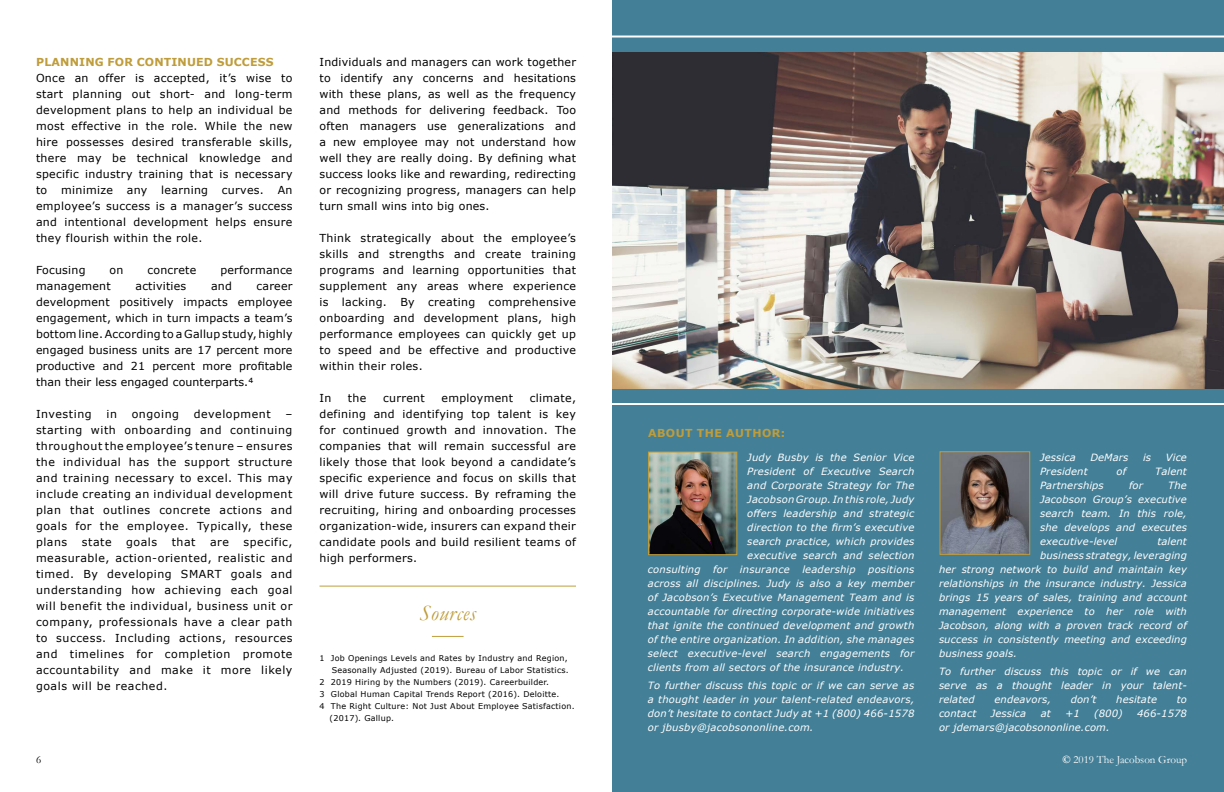
<style>
.page{position:relative;width:1224px;height:792px;background:#fff}
.page>*{position:absolute;margin:0;border:0;box-sizing:border-box;transform-origin:0 0}
.t1{font:italic 22px "Garamond";letter-spacing:.02em;color:#bf9d3b}
.t2{font:11px/16px "Verdana";letter-spacing:.03em;color:#000;text-align:justify}
.t3{font:700 11px "Verdana";letter-spacing:.015em;color:#bf9d3b}
.t4{font:11px "Verdana";letter-spacing:.05em;color:#000}
.t5{font:11px "Garamond";color:#fff}
.t6{font:700 11px "Verdana";letter-spacing:.04em;color:#bf9d3b}
.t7{font:11px "Garamond";color:#000}
.t8{font:italic 10px/14px "Verdana";letter-spacing:.02em;color:#fff;text-align:justify}
.t9{font:8px "Verdana";letter-spacing:.03em;color:#000}
.s1{font-weight:700}
</style>
<div class="page">
<hr style="left:432px;top:636px;width:32px;height:1px;background:#bf9d3b">
<hr style="left:320px;top:586px;width:256px;height:1px;background:#bf9d3b">
<div style="left:612px;top:0;width:612px;height:792px;background:#437f97"></div>
<svg style="left:612px;top:36px;width:612px;height:369px"></svg>
<img style="left:612px;top:52px;width:612px;height:336px">
<img style="left:942px;top:453px;width:86px;height:100px">
<div style="left:940px;top:451px;width:90px;height:104px;border:1px solid #bf9d3b"></div>
<img style="left:650px;top:454px;width:85px;height:99px">
<div style="left:648px;top:452px;width:89px;height:103px;border:1px solid #bf9d3b"></div>
<p class="t3" style="left:36px;top:54px;width:239px">PLANNING FOR CONTINUED SUCCESS</p>
<p class="t2" style="left:36px;top:70px;width:258px">Once an offer is accepted, it’s wise to start planning out short- and long-term development plans to help an individual be most effective in the role. While the new hire possesses desired transferable skills, there may be technical knowledge and specific industry training that is necessary to minimize any learning curves. An employee’s success is a manager’s success and intentional development helps ensure they flourish within the role.</p>
<p class="t2" style="left:36px;top:262px;width:51px">Focusing</p>
<p class="t2" style="left:110px;top:262px;width:15px">on</p>
<p class="t2" style="left:148px;top:262px;width:50px">concrete</p>
<p class="t2" style="left:220px;top:262px;width:74px">performance</p>
<p class="t2" style="left:36px;top:278px;width:76px">management</p>
<p class="t2" style="left:136px;top:278px;width:52px">activities</p>
<p class="t2" style="left:211px;top:278px;width:22px">and</p>
<p class="t2" style="left:36px;top:278px;width:258px;text-indent:221px">career development positively impacts employee engagement, which in turn impacts a team’s bottom line. According to a Gallup study, highly engaged business units are 17 percent more productive and 21 percent more profitable than their less engaged counterparts.4</p>
<p class="t4" style="left:36px;top:407px;width:57px">Investing</p>
<p class="t2" style="left:106px;top:406px;width:12px">in</p>
<p class="t4" style="left:132px;top:407px;width:49px">ongoing</p>
<p class="t4" style="left:194px;top:407px;width:78px">development</p>
<p class="t2" style="left:36px;top:406px;width:258px;text-indent:250px">– starting with onboarding and continuing throughout the employee’s tenure – ensures the individual has the support structure and training necessary to excel. This may include creating an individual development plan that outlines concrete actions and goals for the employee. Typically, these plans</p>
<p class="t2" style="left:36px;top:534px;width:258px;text-indent:208px">specific, measurable, action-oriented, realistic and timed. By developing SMART goals and understanding how achieving each goal will benefit the individual, business unit or company, professionals have a clear path to success. Including actions, resources and timelines for completion promote accountability and make it more likely goals will be reached.</p>
<p class="t2" style="left:82px;top:534px;width:31px">state</p>
<p class="t2" style="left:126px;top:534px;width:33px">goals</p>
<p class="t2" style="left:172px;top:534px;width:25px">that</p>
<p class="t2" style="left:210px;top:534px;width:20px">are</p>
<p class="t7" style="left:36px;top:752px;width:7px">6</p>
<p class="t2" style="left:320px;top:54px;width:258px">Individuals and managers can work together to identify any concerns and hesitations with these plans, as well as the frequency and methods for delivering feedback. Too often managers use generalizations and a new employee may not understand how well they are really doing. By defining what success looks like and rewarding, redirecting or recognizing progress, managers can help turn small wins into big ones.</p>
<p class="t2" style="left:320px;top:230px;width:258px">Think strategically about the employee’s skills and strengths and create training programs and learning opportunities that supplement any areas where experience is lacking. By creating comprehensive onboarding and development plans, high performance employees can quickly get up to speed and be effective and productive within their roles.</p>
<p class="t2" style="left:320px;top:390px;width:13px">In</p>
<p class="t2" style="left:348px;top:390px;width:20px">the</p>
<p class="t2" style="left:383px;top:390px;width:43px">current</p>
<p class="t2" style="left:441px;top:390px;width:73px">employment</p>
<p class="t2" style="left:320px;top:390px;width:258px;text-indent:210px">climate, defining and identifying top talent is key for continued growth and innovation. The companies that will remain successful are likely those that look beyond a candidate’s specific experience and focus on skills that will drive future success. By reframing the recruiting, hiring and onboarding processes organization-wide, insurers can expand their candidate pools and build resilient teams of high performers.</p>
<h1 class="t1" style="left:419px;top:598px;width:58px">Sources</h1>
<p class="t9" style="left:320px;top:652px;width:250px">1 Job Openings Levels and Rates by Industry and Region,</p>
<p class="t9" style="left:332px;top:664px;width:239px">Seasonally Adjusted (2019). Bureau of Labor Statistics.</p>
<p class="t9" style="left:320px;top:676px;width:231px">2 2019 Hiring by the Numbers (2019). Careerbuilder.</p>
<p class="t9" style="left:320px;top:688px;width:242px">3 Global Human Capital Trends Report (2016). Deloitte.</p>
<p class="t9" style="left:320px;top:700px;width:257px">4 The Right Culture: Not Just About Employee Satisfaction.</p>
<p class="t9" style="left:330px;top:712px;width:66px">(2017). Gallup.</p>
<p class="t6" style="left:648px;top:425px;width:139px">ABOUT THE AUTHOR:</p>
<p class="t8" style="left:747px;top:450px;width:169px">Judy Busby is the Senior Vice</p>
<p class="t8" style="left:747px;top:464px;width:169px">President of Executive Search</p>
<p class="t8" style="left:747px;top:478px;width:169px">and Corporate Strategy for The</p>
<p class="t8" style="left:747px;top:492px;width:169px">Jacobson Group. In this role, Judy</p>
<p class="t8" style="left:747px;top:506px;width:169px">offers leadership and strategic</p>
<p class="t8" style="left:747px;top:520px;width:169px">direction to the firm’s executive</p>
<p class="t8" style="left:747px;top:534px;width:169px">search practice, which provides</p>
<p class="t8" style="left:747px;top:548px;width:169px">executive search and selection</p>
<p class="t8" style="left:648px;top:562px;width:268px">consulting for insurance leadership positions</p>
<p class="t8" style="left:648px;top:576px;width:268px">across all disciplines. Judy is also a key member</p>
<p class="t8" style="left:648px;top:590px;width:268px">of Jacobson’s Executive Management Team and is</p>
<p class="t8" style="left:648px;top:604px;width:268px">accountable for directing corporate-wide initiatives</p>
<p class="t8" style="left:648px;top:618px;width:268px">that ignite the continued development and growth</p>
<p class="t8" style="left:648px;top:632px;width:268px">of the entire organization. In addition, she manages</p>
<p class="t8" style="left:648px;top:646px;width:268px">select executive-level search engagements for</p>
<p class="t8" style="left:648px;top:660px;width:258px">clients from all sectors of the insurance industry.</p>
<p class="t8" style="left:648px;top:678px;width:268px">To further discuss this topic or if we can serve as a thought leader in your talent-related endeavors, don’t hesitate to contact Judy at +1 (800) 466-1578 or jbusby@jacobsononline.com.</p>
<p class="t8" style="left:1040px;top:450px;width:37px">Jessica</p>
<p class="t8" style="left:1090px;top:450px;width:40px">DeMars</p>
<p class="t8" style="left:1143px;top:450px;width:10px">is</p>
<p class="t8" style="left:1166px;top:450px;width:23px">Vice</p>
<p class="t8" style="left:1040px;top:464px;width:49px">President</p>
<p class="t8" style="left:1117px;top:464px;width:11px">of</p>
<p class="t8" style="left:1155px;top:464px;width:33px">Talent</p>
<p class="t8" style="left:1040px;top:478px;width:65px">Partnerships</p>
<p class="t8" style="left:1129px;top:478px;width:16px">for</p>
<p class="t8" style="left:1040px;top:478px;width:148px;text-indent:128px">The Jacobson Group’s executive search team. In this role, she develops and executes executive-level</p>
<p class="t8" style="left:1158px;top:534px;width:31px">talent</p>
<p class="t8" style="left:1040px;top:548px;width:148px">business strategy, leveraging</p>
<p class="t8" style="left:939px;top:562px;width:249px">her strong network to build and maintain key</p>
<p class="t8" style="left:939px;top:576px;width:249px">relationships in the insurance industry. Jessica</p>
<p class="t8" style="left:939px;top:590px;width:249px">brings 15 years of sales, training and account</p>
<p class="t8" style="left:939px;top:604px;width:249px">management experience to her role with</p>
<p class="t8" style="left:939px;top:618px;width:249px">Jacobson, along with a proven track record of</p>
<p class="t8" style="left:939px;top:632px;width:249px">success in consistently meeting and exceeding</p>
<p class="t8" style="left:939px;top:646px;width:80px">business goals.</p>
<p class="t8" style="left:939px;top:664px;width:249px">To further discuss this topic or if we can serve as a thought leader in your talent&shy;related</p>
<p class="t8" style="left:995px;top:692px;width:58px">endeavors,</p>
<p class="t8" style="left:1071px;top:692px;width:27px">don’t</p>
<p class="t8" style="left:1116px;top:692px;width:42px">hesitate</p>
<p class="t8" style="left:1177px;top:692px;width:12px">to</p>
<p class="t8" style="left:939px;top:706px;width:39px">contact</p>
<p class="t8" style="left:991px;top:706px;width:37px">Jessica</p>
<p class="t8" style="left:1041px;top:706px;width:12px">at</p>
<p class="t8" style="left:1065px;top:706px;width:16px">+1</p>
<p class="t8" style="left:1094px;top:706px;width:30px">(800)</p>
<p class="t8" style="left:1137px;top:706px;width:51px">466-1578</p>
<p class="t8" style="left:939px;top:720px;width:172px">or jdemars@jacobsononline.com.</p>
<p class="t5" style="left:1062px;top:752px;width:126px"><span class="s1">©</span> 2019 The Jacobson Group</p>
</div>
